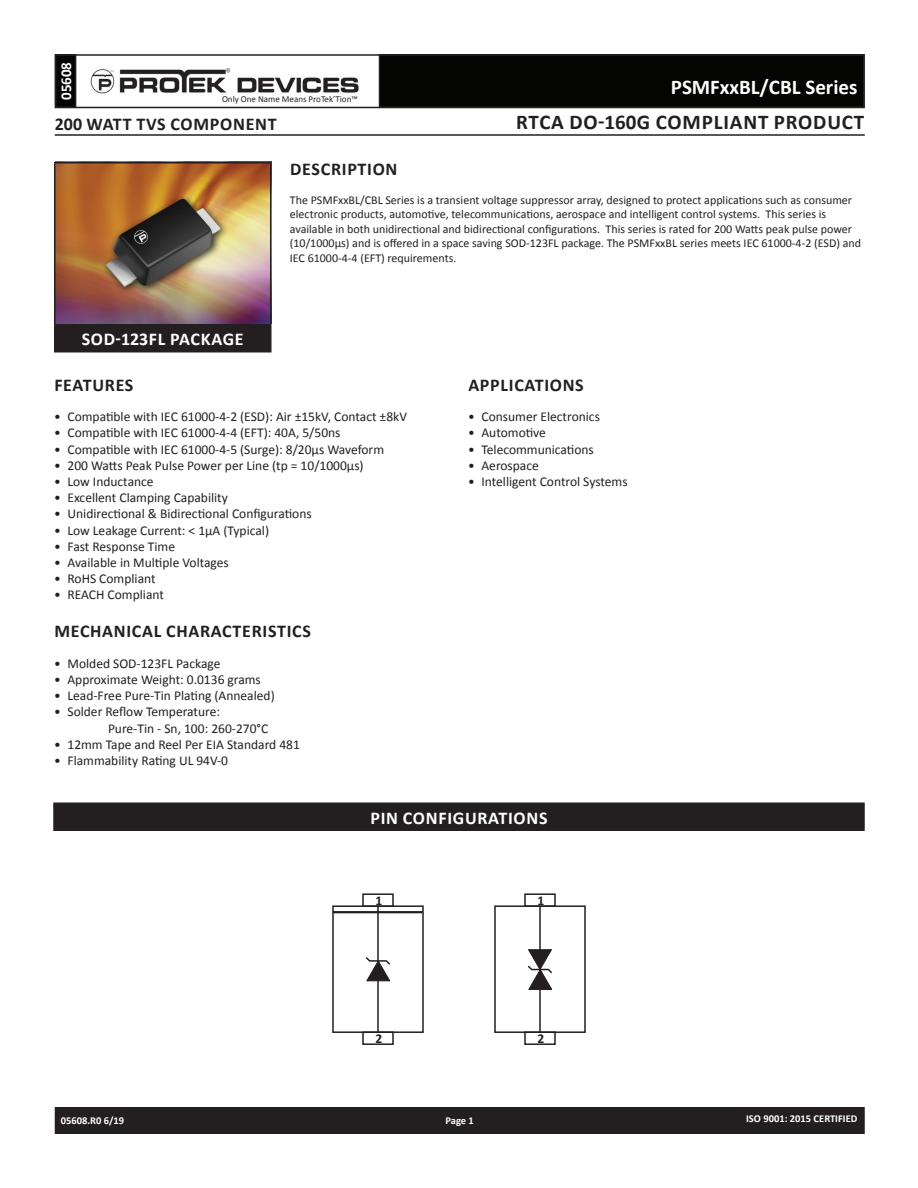
<style>
.page{position:relative;width:918px;height:1188px;background:#fff}
.page>*{position:absolute;margin:0;border:0;box-sizing:border-box;transform-origin:0 0}
.t1{font:700 21px "Calibri";letter-spacing:.04em;color:#231f20}
.t2{font:700 21px "Calibri";color:#fff}
.t3{font:700 18px "Calibri";letter-spacing:.04em;color:#231f20}
.t4{font:700 18px "Calibri";letter-spacing:.04em;color:#fff}
.t5{font:700 15px "Calibri";color:#fff}
.t6{font:13.5px/16.2px "Calibri";color:#231f20}
.t7{font:700 13.5px "Calibri";color:#231f20}
.t8{font:12px/14.4px "Calibri";color:#231f20}
.t9{font:700 10.5px "Calibri";color:#fff}
.t10{font:9px "Calibri";color:#231f20}
</style>
<div class="page">
<div style="left:56px;top:1108px;width:808px;height:25px;background:#231f20"></div>
<div style="left:55px;top:1107px;width:810px;height:27px;border:2px solid #231f20"></div>
<div style="left:56px;top:55px;width:20px;height:52px;background:#040503"></div>
<div style="left:55px;top:54px;width:21px;height:54px;border:2px solid #231f20"></div>
<div style="left:380px;top:55px;width:484px;height:52px;background:#040503"></div>
<div style="left:55px;top:54px;width:810px;height:54px;border:2px solid #231f20"></div>
<img style="left:90px;top:68px;width:269px;height:26px">
<hr style="left:55px;top:134px;width:810px;height:2px;background:#231f20">
<div style="left:54px;top:803px;width:810px;height:27px;background:#231f20"></div>
<hr style="left:53px;top:802px;width:812px;height:2px;background:#231f20">
<hr style="left:53px;top:804px;width:2px;height:26px;background:#231f20">
<hr style="left:863px;top:804px;width:2px;height:26px;background:#231f20">
<hr style="left:53px;top:830px;width:812px;height:1px;background:#231f20">
<img style="left:56px;top:164px;width:214px;height:160px">
<div style="left:55px;top:325px;width:216px;height:27px;background:#231f20"></div>
<hr style="left:54px;top:162px;width:218px;height:2px;background:#231f20">
<hr style="left:54px;top:164px;width:2px;height:160px;background:#231f20">
<hr style="left:270px;top:164px;width:2px;height:160px;background:#231f20">
<hr style="left:54px;top:324px;width:218px;height:2px;background:#231f20">
<hr style="left:54px;top:326px;width:2px;height:25px;background:#231f20">
<hr style="left:270px;top:326px;width:2px;height:25px;background:#231f20">
<hr style="left:54px;top:351px;width:218px;height:1px;background:#231f20">
<svg style="left:365px;top:957px;width:26px;height:25px"></svg>
<div style="left:332px;top:905px;width:92px;height:128px;border:2px solid #231f20"></div>
<div style="left:362px;top:1031px;width:32px;height:14px;border:2px solid #231f20"></div>
<div style="left:362px;top:893px;width:32px;height:14px;border:2px solid #231f20"></div>
<hr style="left:377px;top:906px;width:2px;height:126px;background:#231f20">
<hr style="left:333px;top:911px;width:90px;height:2px;background:#231f20">
<div style="left:494px;top:905px;width:92px;height:128px;border:2px solid #231f20"></div>
<div style="left:524px;top:1031px;width:32px;height:14px;border:2px solid #231f20"></div>
<div style="left:524px;top:893px;width:32px;height:14px;border:2px solid #231f20"></div>
<hr style="left:539px;top:907px;width:2px;height:126px;background:#231f20">
<svg style="left:527px;top:949px;width:26px;height:41px"></svg>
<p class="t5" style="left:56px;top:100px;width:40px;rotate:-90deg">05608</p>
<p class="t10" style="left:222px;top:93px;width:137px">Only One Name Means ProTek’Tion™</p>
<h2 class="t3" style="left:55px;top:112px;width:223px">200 WATT TVS COMPONENT</h2>
<h1 class="t2" style="left:671px;top:74px;width:188px">PSMFxxBL/CBL Series</h1>
<h1 class="t1" style="left:516px;top:109px;width:350px">RTCA DO-160G COMPLIANT PRODUCT</h1>
<h2 class="t4" style="left:82px;top:328px;width:163px">SOD-123FL PACKAGE</h2>
<h2 class="t3" style="left:290px;top:158px;width:109px">DESCRIPTION</h2>
<p class="t8" style="left:290px;top:193px;width:573px">The PSMFxxBL/CBL Series is a transient voltage suppressor array, designed to protect applications such as consumer electronic products, automotive, telecommunications, aerospace and intelligent control systems. This series is available in both unidirectional and bidirectional configurations. This series is rated for 200 Watts peak pulse power (10/1000µs) and is offered in a space saving SOD-123FL package. The PSMFxxBL series meets IEC 61000-4-2 (ESD) and IEC 61000-4-4 (EFT) requirements.</p>
<h2 class="t3" style="left:54px;top:373px;width:81px">FEATURES</h2>
<p class="t6" style="left:54px;top:409px;width:355px">• Compatible with IEC 61000-4-2 (ESD): Air ±15kV, Contact ±8kV</p>
<p class="t6" style="left:54px;top:425px;width:288px">• Compatible with IEC 61000-4-4 (EFT): 40A, 5/50ns</p>
<p class="t6" style="left:54px;top:441px;width:332px">• Compatible with IEC 61000-4-5 (Surge): 8/20µs Waveform</p>
<p class="t6" style="left:54px;top:457px;width:311px">• 200 Watts Peak Pulse Power per Line (tp = 10/1000µs)</p>
<p class="t6" style="left:54px;top:473px;width:101px">• Low Inductance</p>
<p class="t6" style="left:54px;top:490px;width:175px">• Excellent Clamping Capability</p>
<p class="t6" style="left:54px;top:506px;width:259px">• Unidirectional &amp; Bidirectional Configurations</p>
<p class="t6" style="left:54px;top:522px;width:217px">• Low Leakage Current: &lt; 1µA (Typical)</p>
<p class="t6" style="left:54px;top:538px;width:123px">• Fast Response Time</p>
<p class="t6" style="left:54px;top:554px;width:176px">• Available in Multiple Voltages</p>
<p class="t6" style="left:54px;top:571px;width:103px">• RoHS Compliant</p>
<p class="t6" style="left:54px;top:587px;width:111px">• REACH Compliant</p>
<h2 class="t3" style="left:54px;top:620px;width:258px">MECHANICAL CHARACTERISTICS</h2>
<p class="t6" style="left:54px;top:655px;width:168px">• Molded SOD-123FL Package</p>
<p class="t6" style="left:54px;top:671px;width:208px">• Approximate Weight: 0.0136 grams</p>
<p class="t6" style="left:54px;top:688px;width:222px">• Lead-Free Pure-Tin Plating (Annealed)</p>
<p class="t6" style="left:108px;top:704px;width:162px;text-indent:-54px">• Solder Reflow Temperature:<br>Pure-Tin - Sn, 100: 260-270°C</p>
<p class="t6" style="left:54px;top:736px;width:247px">• 12mm Tape and Reel Per EIA Standard 481</p>
<p class="t6" style="left:54px;top:752px;width:176px">• Flammability Rating UL 94V-0</p>
<h2 class="t3" style="left:468px;top:373px;width:117px">APPLICATIONS</h2>
<p class="t6" style="left:468px;top:409px;width:133px">• Consumer Electronics</p>
<p class="t6" style="left:468px;top:425px;width:80px">• Automotive</p>
<p class="t6" style="left:468px;top:441px;width:127px">• Telecommunications</p>
<p class="t6" style="left:468px;top:457px;width:72px">• Aerospace</p>
<p class="t6" style="left:468px;top:473px;width:161px">• Intelligent Control Systems</p>
<h2 class="t4" style="left:370px;top:806px;width:179px">PIN CONFIGURATIONS</h2>
<p class="t7" style="left:375px;top:892px;width:8px">1</p>
<p class="t7" style="left:537px;top:892px;width:8px">1</p>
<p class="t7" style="left:375px;top:1030px;width:8px">2</p>
<p class="t7" style="left:537px;top:1030px;width:8px">2</p>
<p class="t9" style="left:61px;top:1114px;width:65px">05608.R0 6/19</p>
<p class="t9" style="left:446px;top:1114px;width:30px">Page 1</p>
<p class="t9" style="left:746px;top:1112px;width:113px">ISO 9001: 2015 CERTIFIED</p>
</div>
